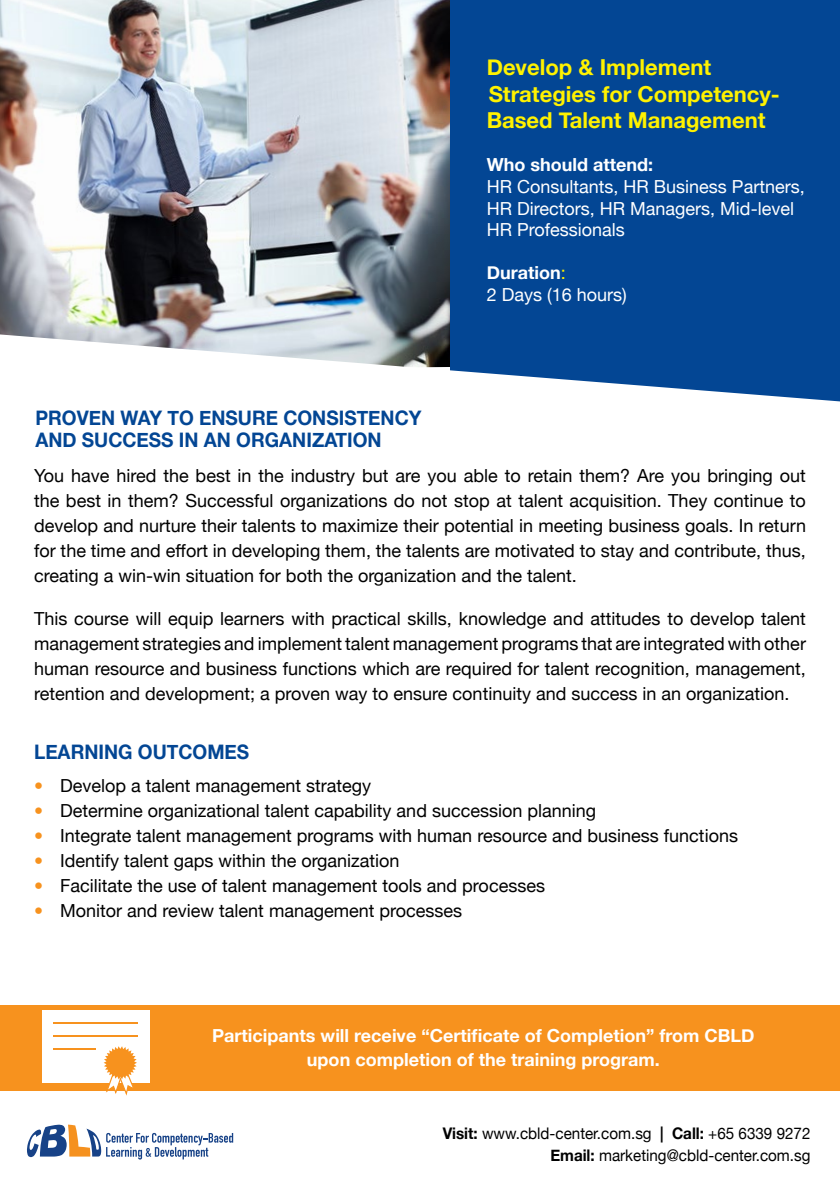
<style>
.page{position:relative;width:840px;height:1191px;background:#fff}
.page>*{position:absolute;margin:0;border:0;box-sizing:border-box;transform-origin:0 0}
.t1{font:700 22px/26.4px "Helvetica Neue";color:#fff200}
.t2{font:700 20px/22px "Helvetica Neue";color:#034694;scale:.95 1}
.t3{font:18px/25px "Helvetica Neue";color:#000;text-align:justify}
.t4{font:700 18px/24px "Helvetica Neue";color:#fff;text-align:center}
.t5{font:18px/21.6px "Helvetica Neue";color:#fff}
.t6{font:16px/22px "Helvetica Neue";color:#000;text-align:right;scale:.95 1}
.s1{font-weight:700}
.s2{color:#fff200}
.s3{font-weight:300;color:#f7921e}
</style>
<div class="page">
<img style="left:0;top:0;width:450px;height:334px">
<div style="left:450px;top:0;width:389px;height:421px;background:#034694"></div>
<svg style="left:0;top:334px;width:839px;height:87px"></svg>
<div style="left:0;top:1005px;width:839px;height:85px;background:#f7921e"></div>
<div style="left:42px;top:1010px;width:107px;height:72px;background:#fff"></div>
<hr style="left:54px;top:1022px;width:84px;height:2px;background:#f7921e">
<hr style="left:54px;top:1035px;width:84px;height:2px;background:#f7921e">
<hr style="left:54px;top:1048px;width:42px;height:2px;background:#f7921e">
<svg style="left:104px;top:1046px;width:33px;height:49px"></svg>
<svg style="left:27px;top:1124px;width:206px;height:35px"></svg>
<p class="t1" style="left:486px;top:55px;width:294px">Develop &amp; Implement<br>Strategies for Competency-<br>Based Talent Management</p>
<p class="t4" style="left:486px;top:153px;width:168px">Who should attend:</p>
<p class="t5" style="left:486px;top:177px;width:319px">HR Consultants, HR Business Partners,<br>HR Directors, HR Managers, Mid-level<br>HR Professionals</p>
<p class="t5" style="left:486px;top:263px;width:142px"><span class="s1">Duration</span><span class="s2">:<br></span>2 Days (16 hours)</p>
<p class="t2" style="left:35px;top:407px;width:407px">PROVEN WAY TO ENSURE CONSISTENCY<br>AND SUCCESS IN AN ORGANIZATION</p>
<p class="t3" style="left:34px;top:464px;width:773px">You have hired the best in the industry but are you able to retain them? Are you bringing out the best in them? Successful organizations do not stop at talent acquisition. They continue to develop and nurture their talents to maximize their potential in meeting business goals. In return for the time and effort in developing them, the talents are motivated to stay and contribute, thus, creating a win-win situation for both the organization and the talent.</p>
<p class="t3" style="left:34px;top:607px;width:773px">This course will equip learners with practical skills, knowledge and attitudes to develop talent management strategies and implement talent management programs that are integrated with other human resource and business functions which are required for talent recognition, management, retention and development; a proven way to ensure continuity and success in an organization.</p>
<p class="t2" style="left:34px;top:741px;width:228px">LEARNING OUTCOMES</p>
<p class="t3" style="left:34px;top:774px;width:338px"><span class="s3">•</span> Develop a talent management strategy</p>
<p class="t3" style="left:34px;top:799px;width:563px"><span class="s3">•</span> Determine organizational talent capability and succession planning</p>
<p class="t3" style="left:34px;top:824px;width:705px"><span class="s3">•</span> Integrate talent management programs with human resource and business functions</p>
<p class="t3" style="left:34px;top:849px;width:367px"><span class="s3">•</span> Identify talent gaps within the organization</p>
<p class="t3" style="left:34px;top:874px;width:512px"><span class="s3">•</span> Facilitate the use of talent management tools and processes</p>
<p class="t3" style="left:34px;top:899px;width:429px"><span class="s3">•</span> Monitor and review talent management processes</p>
<p class="t4" style="left:212px;top:1024px;width:543px">Participants will receive “Certificate of Completion” from CBLD upon completion of the training program.</p>
<p class="t6" style="left:442px;top:1123px;width:388px"><span class="s1">Visit:</span> www.cbld-center.com.sg <span class="s1">| Call:</span> +65 6339 9272<br><span class="s1">Email:</span> marketing@cbld-center.com.sg</p>
</div>
